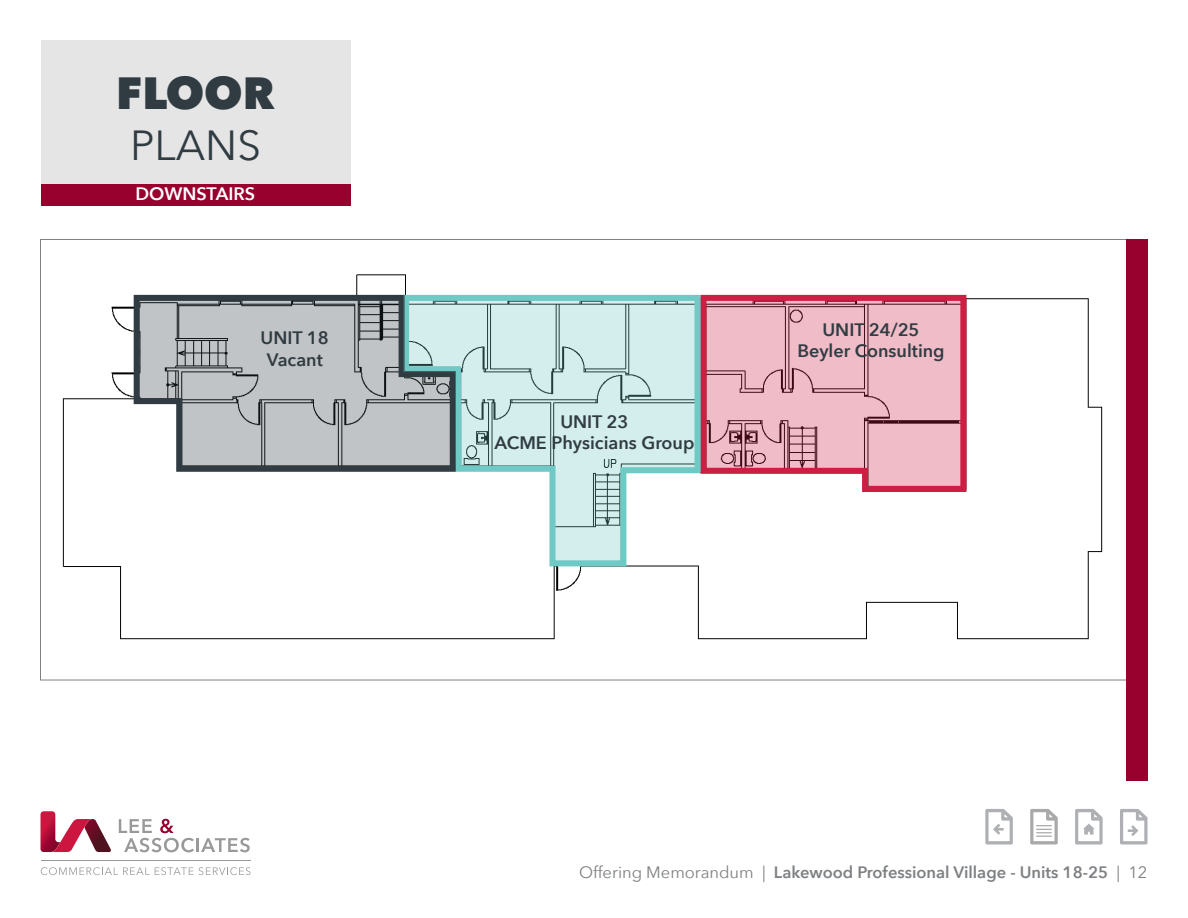
<style>
.page{position:relative;width:1188px;height:918px;background:#fff}
.page>*{position:absolute;margin:0;border:0;box-sizing:border-box;transform-origin:0 0}
.t1{font:800 45px "Avenir Next";color:#303c42}
.t2{font:42px "Avenir Next";color:#303c42}
.t3{font:600 18px/21.6px "Avenir Next";color:#303c42;text-align:center}
.t4{font:600 18px "Avenir Next";color:#fff}
.t5{font:600 16.5px "Avenir Next";color:#7e8083}
.s1{font-weight:400}
</style>
<div class="page">
<svg style="left:119px;top:819px;width:75px;height:33px"></svg>
<hr style="left:196px;top:838px;width:3px;height:14px;background:#999">
<svg style="left:201px;top:838px;width:49px;height:14px"></svg>
<svg style="left:40px;top:811px;width:71px;height:41px"></svg>
<svg style="left:41px;top:867px;width:210px;height:8px"></svg>
<hr style="left:41px;top:861px;width:210px;height:1px;background:#999">
<div style="left:41px;top:40px;width:310px;height:155px;background:#e5e5e6"></div>
<div style="left:41px;top:184px;width:310px;height:21px;background:#98002e"></div>
<svg style="left:985px;top:809px;width:28px;height:35px"></svg>
<svg style="left:1120px;top:809px;width:28px;height:35px"></svg>
<svg style="left:1030px;top:809px;width:28px;height:35px"></svg>
<svg style="left:1075px;top:809px;width:28px;height:35px"></svg>
<img style="left:62px;top:274px;width:1041px;height:366px">
<div style="left:1126px;top:239px;width:22px;height:542px;background:#98002e"></div>
<svg style="left:704px;top:292px;width:265px;height:202px;background:#e4a9b6"></svg>
<svg style="left:400px;top:292px;width:304px;height:276px"></svg>
<svg style="left:131px;top:292px;width:328px;height:181px;background:#acb3b5"></svg>
<h1 class="t1" style="left:116px;top:66px;width:160px">FLOOR</h1>
<h2 class="t2" style="left:130px;top:110px;width:132px">PLANS</h2>
<p class="t4" style="left:135px;top:178px;width:121px">DOWNSTAIRS</p>
<p class="t3" style="left:261px;top:327px;width:70px">UNIT 18<br>Vacant</p>
<p class="t3" style="left:494px;top:410px;width:201px">UNIT 23<br>ACME Physicians Group</p>
<p class="t3" style="left:797px;top:318px;width:149px">UNIT 24/25<br>Beyler Consulting</p>
<p class="t5" style="left:579px;top:858px;width:570px"><span class="s1">Offering Memorandum |</span> Lakewood Professional Village - Units 18-25 <span class="s1">| 12</span></p>
</div>
